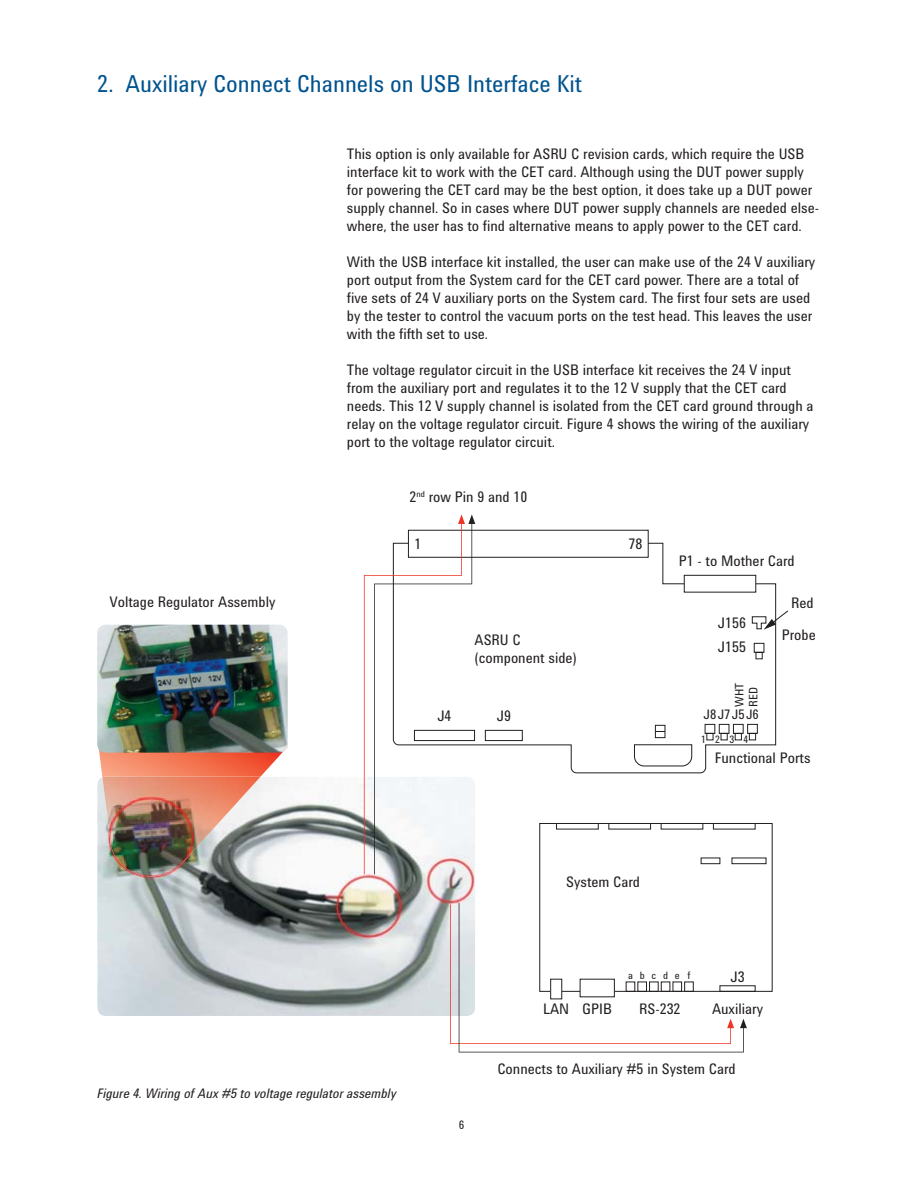
<style>
.page{position:relative;width:918px;height:1188px;background:#fff}
.page>*{position:absolute;margin:0;border:0;box-sizing:border-box;transform-origin:0 0}
.t1{font:24px "Agilent Condensed CFF";color:#00538e}
.t2{font:15px/18px "Agilent Condensed CFF";color:#231f20}
.t3{font:italic 13.5px "Agilent Condensed CFF";color:#231f20}
.t4{font:13.5px "Agilent Condensed CFF";color:#231f20}
.t5{font:12px/14.1px "Agilent Condensed CFF";color:#231f20}
.t6{font:10.5px "Agilent Condensed CFF";letter-spacing:.655em;color:#231f20}
</style>
<div class="page">
<img style="left:97px;top:777px;width:378px;height:239px;border-radius:9px">
<div style="left:408px;top:530px;width:241px;height:28px;border:1px solid #231f20"></div>
<svg style="left:475px;top:575px;width:314px;height:171px"></svg>
<svg style="left:764px;top:619px;width:12px;height:11px"></svg>
<svg style="left:539px;top:725px;width:234px;height:267px"></svg>
<svg style="left:364px;top:514px;width:111px;height:360px"></svg>
<svg style="left:450px;top:903px;width:306px;height:149px"></svg>
<svg style="left:99px;top:747px;width:189px;height:30px;background:#f48567"></svg>
<img style="left:102px;top:777px;width:159px;height:99px">
<img style="left:97px;top:625px;width:191px;height:128px;border-radius:9px">
<h1 class="t1" style="left:97px;top:75px;width:486px">2. Auxiliary Connect Channels on USB Interface Kit</h1>
<p class="t2" style="left:347px;top:147px;width:474px">This option is only available for ASRU C revision cards, which require the USB interface kit to work with the CET card. Although using the DUT power supply for powering the CET card may be the best option, it does take up a DUT power supply channel. So in cases where DUT power supply channels are needed else&shy;where, the user has to find alternative means to apply power to the CET card.</p>
<p class="t2" style="left:347px;top:255px;width:470px">With the USB interface kit installed, the user can make use of the 24 V auxiliary port output from the System card for the CET card power. There are a total of five sets of 24 V auxiliary ports on the System card. The first four sets are used by the tester to control the vacuum ports on the test head. This leaves the user with the fifth set to use.</p>
<p class="t2" style="left:347px;top:363px;width:468px">The voltage regulator circuit in the USB interface kit receives the 24 V input from the auxiliary port and regulates it to the 12 V supply that the CET card needs. This 12 V supply channel is isolated from the CET card ground through a relay on the voltage regulator circuit. Figure 4 shows the wiring of the auxiliary port to the voltage regulator circuit.</p>
<p class="t2" style="left:410px;top:489px;width:119px">2<sup>nd</sup> row Pin 9 and 10</p>
<p class="t2" style="left:109px;top:595px;width:167px">Voltage Regulator Assembly</p>
<p class="t2" style="left:414px;top:537px;width:8px">1</p>
<p class="t2" style="left:628px;top:537px;width:15px">78</p>
<p class="t2" style="left:475px;top:632px;width:104px">ASRU C (component side)</p>
<p class="t2" style="left:679px;top:553px;width:118px">P1 - to Mother Card</p>
<p class="t2" style="left:718px;top:613px;width:30px;line-height:23.9px">J156<br>J155</p>
<p class="t5" style="left:734px;top:707px;width:25px;rotate:-90deg">WHT<br>RED</p>
<p class="t2" style="left:782px;top:589px;width:36px;line-height:31.8px;text-align:center">Red<br>Probe</p>
<p class="t2" style="left:437px;top:709px;width:16px">J4</p>
<p class="t2" style="left:497px;top:709px;width:16px">J9</p>
<p class="t4" style="left:704px;top:709px;width:57px">J8J7J5J6</p>
<p class="t6" style="left:744px;top:736px;width:6px">4</p>
<p class="t6" style="left:715px;top:736px;width:6px">2</p>
<p class="t6" style="left:729px;top:736px;width:6px">3</p>
<p class="t6" style="left:701px;top:736px;width:6px">1</p>
<p class="t2" style="left:715px;top:751px;width:97px">Functional Ports</p>
<p class="t3" style="left:97px;top:1088px;width:301px">Figure 4. Wiring of Aux #5 to voltage regulator assembly</p>
<p class="t5" style="left:459px;top:1119px;width:7px">6</p>
<p class="t2" style="left:566px;top:874px;width:75px">System Card</p>
<p class="t6" style="left:628px;top:971px;width:64px">abcdef</p>
<p class="t2" style="left:730px;top:969px;width:16px">J3</p>
<p class="t2" style="left:543px;top:1001px;width:70px">LAN GPIB</p>
<p class="t2" style="left:639px;top:1001px;width:43px">RS-232</p>
<p class="t2" style="left:712px;top:1001px;width:53px">Auxiliary</p>
<p class="t2" style="left:497px;top:1061px;width:240px">Connects to Auxiliary #5 in System Card</p>
</div>
